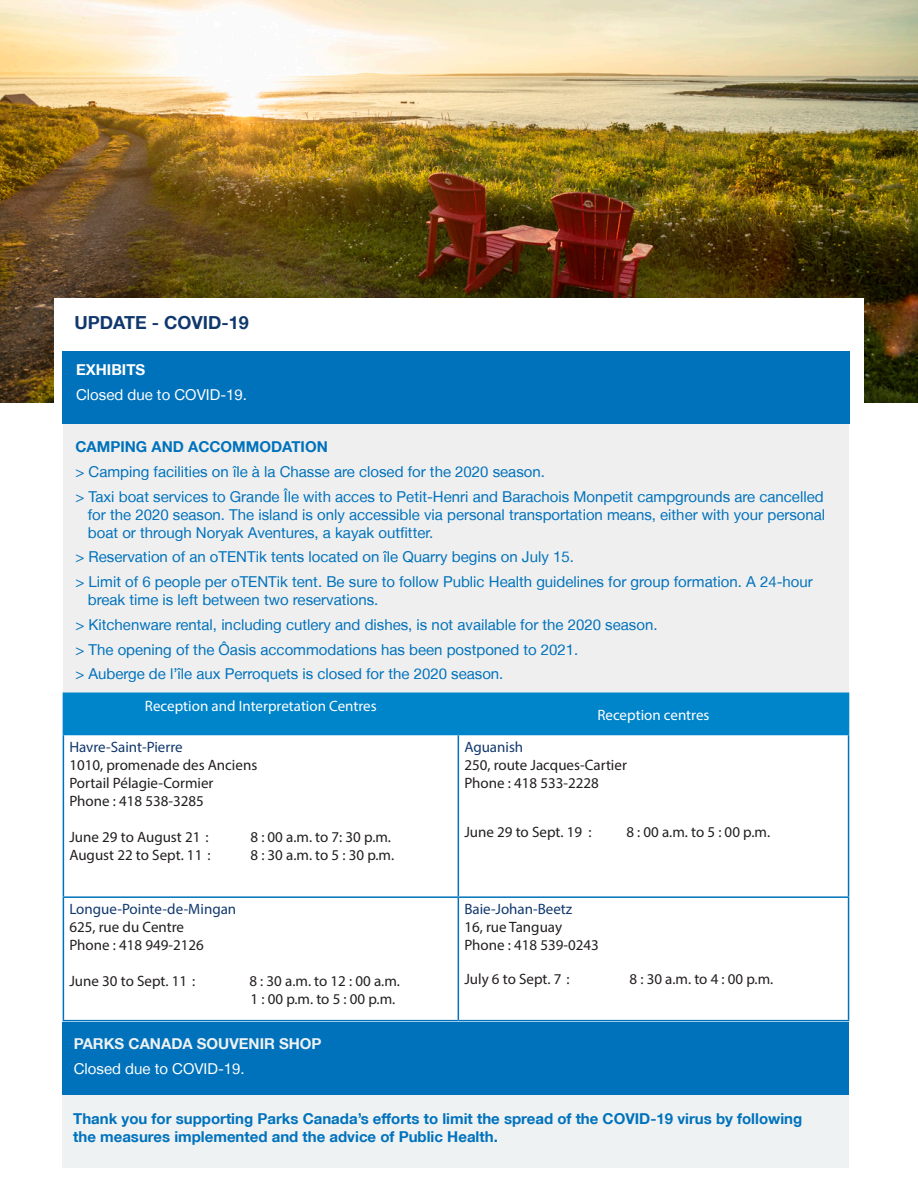
<style>
.page{position:relative;width:918px;height:1188px;background:#fff}
.page>*{position:absolute;margin:0;border:0;box-sizing:border-box;transform-origin:0 0}
.titres{font:700 18px "Helvetica Neue LT";color:#11386d}
.t1{font:15px/18px "Helvetica Neue LT";color:#0072bc;text-align:justify}
.t2{font:15px/18px "Myriad Pro";color:#231f20}
.t3{font:700 15px/18px "Helvetica Neue LT";color:#0072bc}
.t4{font:15px "Myriad Pro";color:#fff}
.t5{font:15px "Helvetica Neue LT";color:#fff}
.t6{font:700 15px "Helvetica Neue LT";color:#eff2f3}
.t7{font:15px "Myriad Pro";color:#11386d}
.t8{font:700 15px "Helvetica Neue LT";color:#fff}
.s1{color:#11386d}
</style>
<div class="page">
<img style="left:0;top:0;width:918px;height:403px">
<div style="left:54px;top:299px;width:810px;height:835px;background:#fff"></div>
<div style="left:63px;top:424px;width:786px;height:270px;background:#efefef"></div>
<div style="left:64px;top:694px;width:784px;height:40px;background:#0084ca"></div>
<svg style="left:64px;top:735px;width:784px;height:161px"></svg>
<svg style="left:64px;top:898px;width:784px;height:122px"></svg>
<hr style="left:458px;top:694px;width:1px;height:40px;background:#0084ca">
<hr style="left:63px;top:735px;width:1px;height:161px;background:#0072bc">
<hr style="left:458px;top:735px;width:1px;height:161px;background:#0072bc">
<hr style="left:848px;top:735px;width:1px;height:161px;background:#0072bc">
<hr style="left:63px;top:896px;width:395px;height:2px;background:#0072bc">
<hr style="left:63px;top:898px;width:1px;height:122px;background:#0072bc">
<hr style="left:458px;top:896px;width:391px;height:2px;background:#0072bc">
<hr style="left:458px;top:898px;width:1px;height:122px;background:#0072bc">
<hr style="left:848px;top:898px;width:1px;height:122px;background:#0072bc">
<hr style="left:63px;top:1020px;width:395px;height:1px;background:#0072bc">
<hr style="left:458px;top:1020px;width:391px;height:1px;background:#0072bc">
<hr style="left:63px;top:693px;width:395px;height:1px;background:#0084ca">
<hr style="left:63px;top:694px;width:1px;height:40px;background:#0084ca">
<hr style="left:458px;top:693px;width:391px;height:1px;background:#0084ca">
<hr style="left:848px;top:694px;width:1px;height:40px;background:#0084ca">
<hr style="left:63px;top:734px;width:395px;height:1px;background:#0084ca">
<hr style="left:458px;top:734px;width:391px;height:1px;background:#0084ca">
<div style="left:63px;top:351px;width:787px;height:73px;background:#0072bc"></div>
<div style="left:63px;top:1023px;width:786px;height:72px;background:#0072bc"></div>
<div style="left:62px;top:1095px;width:786px;height:72px;background:#eff2f3"></div>
<p class="titres" style="left:75px;top:312px;width:176px">UPDATE - COVID-19</p>
<p class="t8" style="left:76px;top:361px;width:71px">EXHIBITS</p>
<p class="t5" style="left:76px;top:386px;width:172px">Closed due to COVID-19.</p>
<p class="t3" style="left:75px;top:437px;width:254px">CAMPING AND ACCOMMODATION</p>
<p class="t1" style="left:75px;top:462px;width:471px">&gt; Camping facilities on île à la Chasse are closed for the 2020 season.</p>
<p class="t1" style="left:88px;top:487px;width:739px;text-indent:-13px">&gt; Taxi boat services to Grande Île with acces to Petit-Henri and Barachois Monpetit campgrounds are cancelled for the 2020 season. The island is only accessible via personal transportation means, either with your personal boat or through Noryak Aventures, a kayak outfitter.</p>
<p class="t1" style="left:75px;top:548px;width:500px">&gt; Reservation of an oTENTik tents located on île Quarry begins on July 15.</p>
<p class="t1" style="left:88px;top:573px;width:726px;text-indent:-13px">&gt; Limit of 6 people per oTENTik tent. Be sure to follow Public Health guidelines for group formation. A 24-hour break time is left between two reservations.</p>
<p class="t1" style="left:75px;top:615px;width:584px">&gt; Kitchenware rental, including cutlery and dishes, is not available for the 2020 season.</p>
<p class="t1" style="left:75px;top:640px;width:505px">&gt; The opening of the Ôasis accommodations has been postponed to 2021.</p>
<p class="t1" style="left:75px;top:665px;width:430px">&gt; Auberge de l’île aux Perroquets is closed for the 2020 season.</p>
<p class="t4" style="left:145px;top:696px;width:233px">Reception and Interpretation Centres</p>
<p class="t4" style="left:597px;top:705px;width:114px">Reception centres</p>
<p class="t7" style="left:69px;top:737px;width:115px">Havre-Saint-Pierre</p>
<p class="t2" style="left:69px;top:756px;width:189px">1010, promenade des Anciens</p>
<p class="t2" style="left:69px;top:774px;width:146px">Portail Pélagie-Cormier</p>
<p class="t2" style="left:69px;top:792px;width:136px">Phone : 418 538-3285</p>
<p class="t2" style="left:69px;top:828px;width:141px">June 29 to August 21 :</p>
<p class="t2" style="left:250px;top:828px;width:142px">8 : 00 a.m. to 7: 30 p.m.</p>
<p class="t2" style="left:69px;top:846px;width:143px">August 22 to Sept. 11 :</p>
<p class="t2" style="left:250px;top:846px;width:145px">8 : 30 a.m. to 5 : 30 p.m.</p>
<p class="t2" style="left:69px;top:900px;width:168px"><span class="s1">Longue-Pointe-de-Mingan<br></span>625, rue du Centre<br>Phone : 418 949-2126</p>
<p class="t2" style="left:69px;top:972px;width:127px">June 30 to Sept. 11 :</p>
<p class="t2" style="left:249px;top:972px;width:152px">8 : 30 a.m. to 12 : 00 a.m.<br>1 : 00 p.m. to 5 : 00 p.m.</p>
<p class="t2" style="left:464px;top:738px;width:164px"><span class="s1">Aguanish<br></span>250, route Jacques-Cartier<br>Phone : 418 533-2228</p>
<p class="t2" style="left:464px;top:823px;width:129px">June 29 to Sept. 19 :</p>
<p class="t2" style="left:626px;top:823px;width:145px">8 : 00 a.m. to 5 : 00 p.m.</p>
<p class="t2" style="left:464px;top:900px;width:136px"><span class="s1">Baie-Johan-Beetz<br></span>16, rue Tanguay<br>Phone : 418 539-0243</p>
<p class="t2" style="left:464px;top:970px;width:107px">July 6 to Sept. 7 :</p>
<p class="t2" style="left:630px;top:970px;width:145px">8 : 30 a.m. to 4 : 00 p.m.</p>
<p class="t6" style="left:74px;top:1034px;width:249px">PARKS CANADA SOUVENIR SHOP</p>
<p class="t5" style="left:74px;top:1059px;width:172px">Closed due to COVID-19.</p>
<p class="t3" style="left:73px;top:1110px;width:731px">Thank you for supporting Parks Canada’s efforts to limit the spread of the COVID-19 virus by following the measures implemented and the advice of Public Health.</p>
</div>
